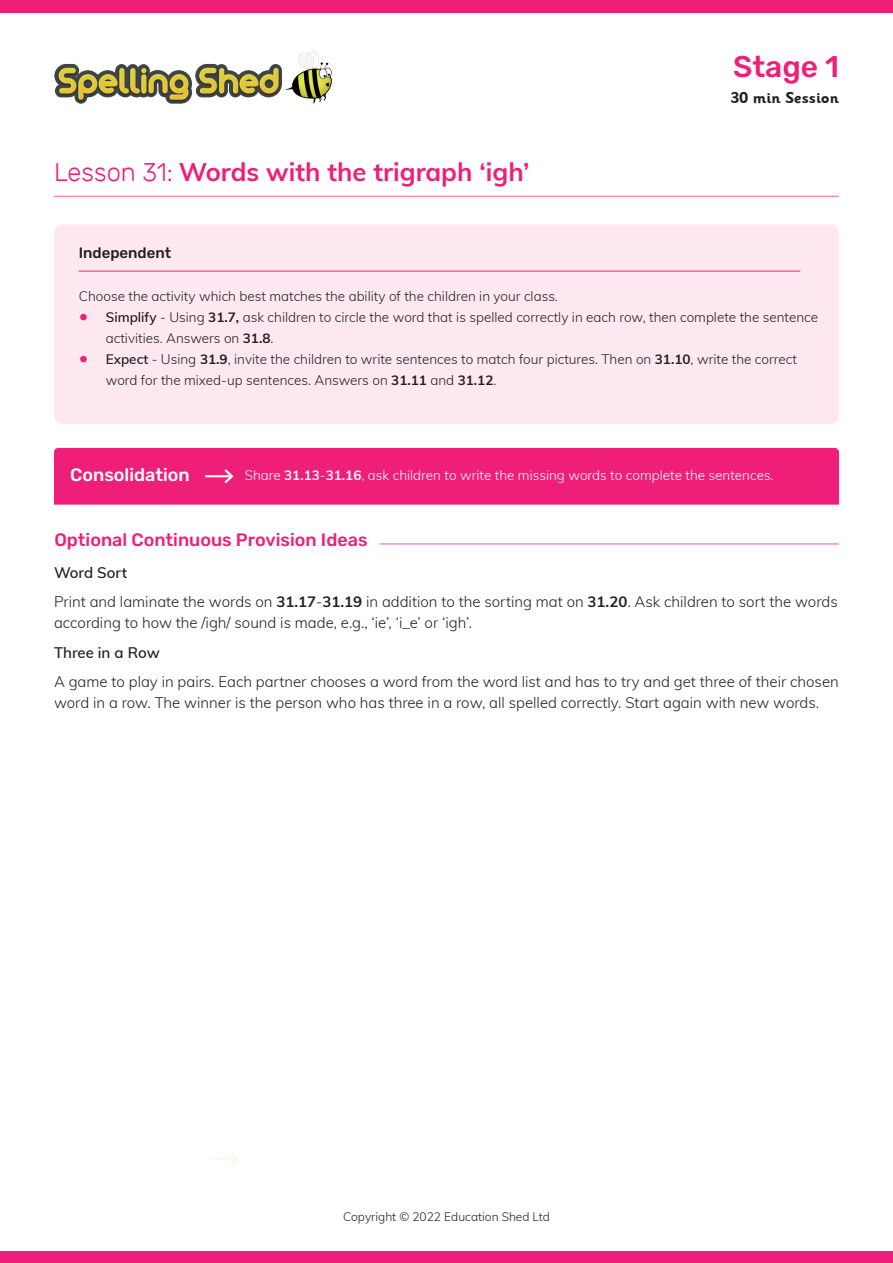
<style>
.page{position:relative;width:893px;height:1263px;background:#fff}
.page>*{position:absolute;margin:0;border:0;box-sizing:border-box;transform-origin:0 0}
.t1{font:500 30px "Rubik";color:#ee1e79}
.t2{font:700 25.5px "Muli";color:#ee1e79}
.t3{font:500 18px "Rubik";color:#ee1e79}
.t4{font:500 18px "Rubik";color:#fff}
.t5{font:700 15.75px "Sassoon Infant Rg";color:#231f20}
.t6{font:300 15px/29.5px "Muli";color:#231f20}
.t7{font:500 15px "Rubik";color:#231f20}
.t8{font:600 15px "Muli";color:#231f20}
.t9{font:300 13.5px/21px "Muli";color:#231f20}
.t10{font:300 13.5px "Muli";color:#fff}
.t11{font:300 12px "Muli";color:#231f20}
.s1{font-family:"Rubik";font-weight:300}
.s2{font-weight:700;font-size:18px;color:#ee1e79}
.s3{font-weight:600}
.s4{font-weight:700}
</style>
<div class="page">
<div style="left:0;top:1251px;width:893px;height:12px;background:#ee1e79"></div>
<div style="left:0;top:0;width:893px;height:13px;background:#ee1e79"></div>
<img style="left:55px;top:52px;width:277px;height:51px">
<div style="left:54px;top:448px;width:785px;height:57px;background:#ee1e79"></div>
<hr style="left:212px;top:1157px;width:26px;height:3px;background:#fef6e8">
<svg style="left:231px;top:1152px;width:9px;height:13px"></svg>
<div style="left:54px;top:224px;width:785px;height:200px;background:#fde8f1;border-radius:9px"></div>
<hr style="left:79px;top:271px;width:721px;height:1px;background:#ee1e79">
<hr style="left:54px;top:196px;width:785px;height:1px;background:#ee1e79">
<hr style="left:379px;top:543px;width:460px;height:2px;background:#ee1e79">
<h2 class="t2" style="left:54px;top:153px;width:477px"><span class="s1">Lesson 31:</span> Words with the trigraph ‘igh’</h2>
<h1 class="t1" style="left:733px;top:49px;width:107px">Stage 1</h1>
<p class="t5" style="left:731px;top:89px;width:110px">30 min Session</p>
<p class="t7" style="left:79px;top:244px;width:94px">Independent</p>
<p class="t9" style="left:79px;top:285px;width:481px">Choose the activity which best matches the ability of the children in your class.</p>
<p class="t9" style="left:106px;top:306px;width:714px;text-indent:-27px"><span class="s2">•</span> <span class="s3">Simplify</span> - Using <span class="s4">31.7,</span> ask children to circle the word that is spelled correctly in each row, then complete the sentence activities. Answers on <span class="s4">31.8</span>.</p>
<p class="t9" style="left:106px;top:348px;width:693px;text-indent:-27px"><span class="s2">•</span> <span class="s3">Expect</span> - Using <span class="s4">31.9</span>, invite the children to write sentences to match four pictures. Then on <span class="s4">31.10</span>, write the correct word for the mixed-up sentences. Answers on <span class="s4">31.11</span> and <span class="s4">31.12</span>.</p>
<p class="t4" style="left:70px;top:464px;width:121px">Consolidation</p>
<p class="t10" style="left:245px;top:465px;width:530px">Share <span class="s4">31.13</span>-<span class="s4">31.16</span>, ask children to write the missing words to complete the sentences.</p>
<p class="t3" style="left:54px;top:530px;width:315px">Optional Continuous Provision Ideas</p>
<p class="t6" style="left:54px;top:557px;width:785px"><span class="s3">Word Sort<br></span>Print and laminate the words on <span class="s4">31.17</span>-<span class="s4">31.19</span> in addition to the sorting mat on <span class="s4">31.20</span>. Ask children to sort the words</p>
<p class="t6" style="left:54px;top:607px;width:420px">according to how the /igh/ sound is made, e.g., ‘ie’, ‘i_e’ or ‘igh’.</p>
<p class="t8" style="left:54px;top:641px;width:107px">Three in a Row</p>
<p class="t6" style="left:54px;top:671px;width:786px;line-height:21px">A game to play in pairs. Each partner chooses a word from the word list and has to try and get three of their chosen word in a row. The winner is the person who has three in a row, all spelled correctly. Start again with new words.</p>
<p class="t11" style="left:343px;top:1208px;width:208px">Copyright © 2022 Education Shed Ltd</p>
</div>
